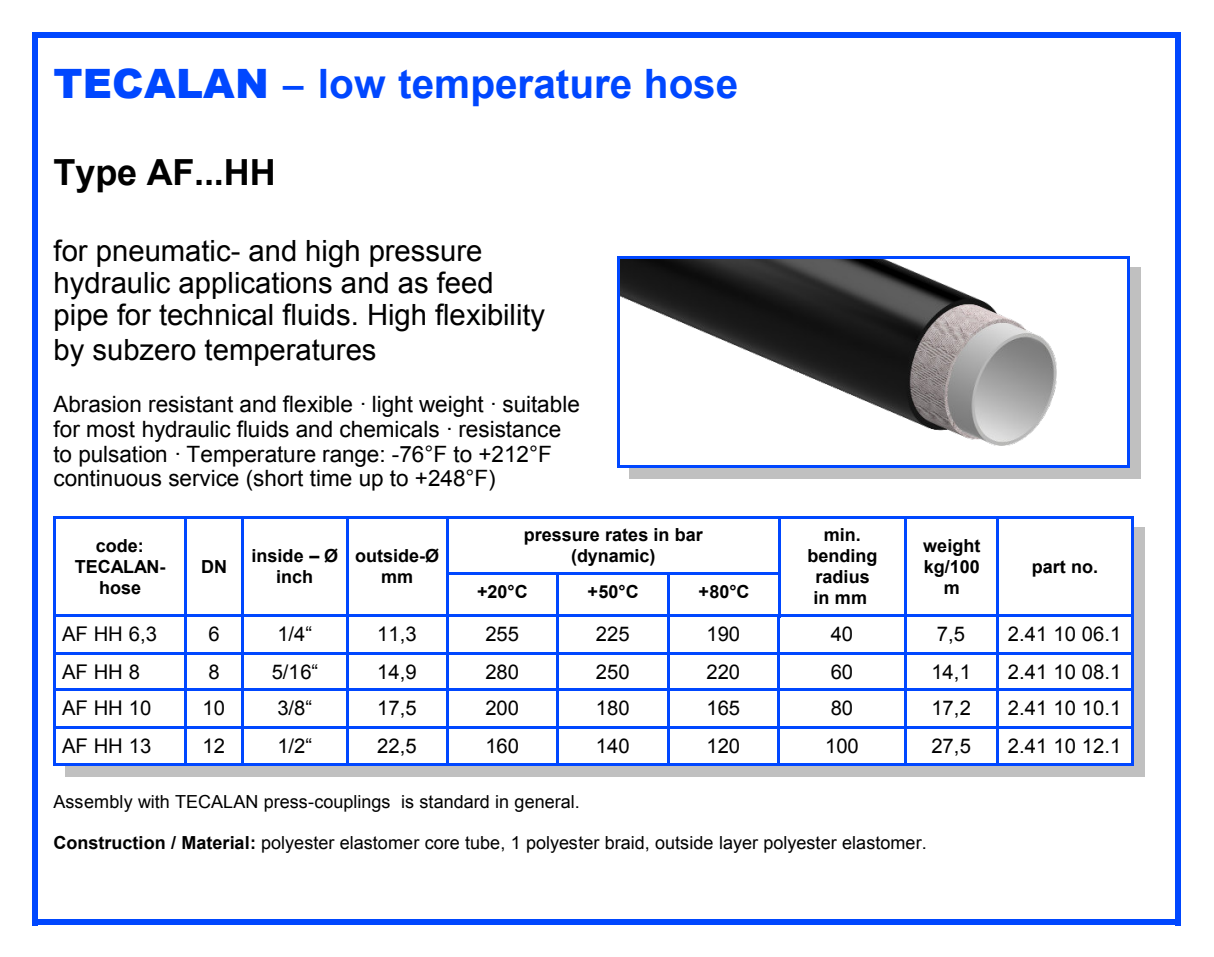
<style>
.page{position:relative;width:1214px;height:957px;background:#fff}
.page>*{position:absolute;margin:0;border:0;box-sizing:border-box;transform-origin:0 0}
.t1{font:700 40.5px "Arial";color:#0047ff}
.t2{font:700 36px "Arial";letter-spacing:-.005em;color:#000}
.t3{font:29.25px/33.1px "Arial";color:#000}
.t4{font:22.5px/24.8px "Arial";color:#000}
.t5{font:20.25px "Arial";color:#000}
.t6{font:18px "Arial";color:#000}
.t7{font:700 18px/20.9px "Arial";color:#000;text-align:center}
.s1{font-weight:900}
.s2{font-weight:700}
</style>
<div class="page">
<div style="left:65px;top:765px;width:1079px;height:11px;background:#c0c0c0"></div>
<div style="left:1132px;top:527px;width:12px;height:238px;background:#c0c0c0"></div>
<div style="left:32px;top:32px;width:6px;height:893px;background:#0047ff"></div>
<div style="left:1174px;top:32px;width:6px;height:893px;background:#0047ff"></div>
<div style="left:32px;top:32px;width:1148px;height:6px;background:#0047ff"></div>
<div style="left:32px;top:919px;width:1148px;height:6px;background:#0047ff"></div>
<hr style="left:54px;top:615px;width:613px;height:2px;background:#0047ff">
<hr style="left:184px;top:516px;width:3px;height:175px;background:#0047ff">
<hr style="left:241px;top:516px;width:2px;height:175px;background:#0047ff">
<hr style="left:346px;top:516px;width:2px;height:175px;background:#0047ff">
<hr style="left:446px;top:516px;width:2px;height:59px;background:#0047ff">
<hr style="left:446px;top:573px;width:332px;height:2px;background:#0047ff">
<hr style="left:446px;top:575px;width:2px;height:116px;background:#0047ff">
<hr style="left:556px;top:575px;width:2px;height:116px;background:#0047ff">
<hr style="left:667px;top:575px;width:2px;height:116px;background:#0047ff">
<hr style="left:778px;top:615px;width:126px;height:2px;background:#0047ff">
<hr style="left:778px;top:516px;width:2px;height:101px;background:#0047ff">
<hr style="left:904px;top:516px;width:3px;height:101px;background:#0047ff">
<hr style="left:904px;top:615px;width:92px;height:2px;background:#0047ff">
<hr style="left:996px;top:516px;width:2px;height:101px;background:#0047ff">
<hr style="left:996px;top:615px;width:137px;height:2px;background:#0047ff">
<hr style="left:54px;top:652px;width:613px;height:2px;background:#0047ff">
<hr style="left:667px;top:652px;width:237px;height:2px;background:#0047ff">
<hr style="left:777px;top:617px;width:2px;height:74px;background:#0047ff">
<hr style="left:904px;top:617px;width:2px;height:74px;background:#0047ff">
<hr style="left:904px;top:652px;width:91px;height:2px;background:#0047ff">
<hr style="left:995px;top:617px;width:3px;height:74px;background:#0047ff">
<hr style="left:995px;top:652px;width:138px;height:2px;background:#0047ff">
<hr style="left:54px;top:689px;width:613px;height:2px;background:#0047ff">
<hr style="left:667px;top:689px;width:237px;height:2px;background:#0047ff">
<hr style="left:904px;top:689px;width:91px;height:2px;background:#0047ff">
<hr style="left:995px;top:689px;width:138px;height:2px;background:#0047ff">
<hr style="left:54px;top:726px;width:613px;height:2px;background:#0047ff">
<hr style="left:184px;top:691px;width:3px;height:37px;background:#0047ff">
<hr style="left:241px;top:691px;width:2px;height:37px;background:#0047ff">
<hr style="left:346px;top:691px;width:2px;height:37px;background:#0047ff">
<hr style="left:446px;top:691px;width:2px;height:37px;background:#0047ff">
<hr style="left:556px;top:691px;width:2px;height:37px;background:#0047ff">
<hr style="left:667px;top:691px;width:2px;height:37px;background:#0047ff">
<hr style="left:667px;top:726px;width:237px;height:2px;background:#0047ff">
<hr style="left:777px;top:691px;width:2px;height:37px;background:#0047ff">
<hr style="left:904px;top:691px;width:2px;height:37px;background:#0047ff">
<hr style="left:904px;top:726px;width:91px;height:2px;background:#0047ff">
<hr style="left:995px;top:691px;width:3px;height:37px;background:#0047ff">
<hr style="left:995px;top:726px;width:138px;height:2px;background:#0047ff">
<hr style="left:184px;top:728px;width:3px;height:37px;background:#0047ff">
<hr style="left:241px;top:728px;width:2px;height:37px;background:#0047ff">
<hr style="left:346px;top:728px;width:2px;height:37px;background:#0047ff">
<hr style="left:446px;top:728px;width:2px;height:37px;background:#0047ff">
<hr style="left:556px;top:728px;width:2px;height:37px;background:#0047ff">
<hr style="left:667px;top:728px;width:2px;height:37px;background:#0047ff">
<hr style="left:777px;top:728px;width:2px;height:37px;background:#0047ff">
<hr style="left:904px;top:728px;width:2px;height:37px;background:#0047ff">
<hr style="left:995px;top:728px;width:3px;height:37px;background:#0047ff">
<hr style="left:667px;top:615px;width:112px;height:2px;background:#0047ff">
<hr style="left:54px;top:516px;width:2px;height:175px;background:#0047ff">
<hr style="left:54px;top:516px;width:850px;height:2px;background:#0047ff">
<hr style="left:904px;top:516px;width:92px;height:2px;background:#0047ff">
<hr style="left:1130px;top:516px;width:3px;height:175px;background:#0047ff">
<hr style="left:996px;top:516px;width:137px;height:2px;background:#0047ff">
<hr style="left:54px;top:691px;width:2px;height:37px;background:#0047ff">
<hr style="left:1130px;top:691px;width:3px;height:37px;background:#0047ff">
<hr style="left:54px;top:728px;width:2px;height:37px;background:#0047ff">
<hr style="left:54px;top:763px;width:613px;height:2px;background:#0047ff">
<hr style="left:667px;top:763px;width:237px;height:2px;background:#0047ff">
<hr style="left:904px;top:763px;width:91px;height:2px;background:#0047ff">
<hr style="left:1130px;top:728px;width:3px;height:37px;background:#0047ff">
<hr style="left:995px;top:763px;width:138px;height:2px;background:#0047ff">
<div style="left:629px;top:468px;width:511px;height:11px;background:#c0c0c0"></div>
<div style="left:1129px;top:268px;width:12px;height:200px;background:#c0c0c0"></div>
<img style="left:620px;top:258px;width:436px;height:187px">
<hr style="left:617px;top:256px;width:3px;height:212px;background:#0047ff">
<hr style="left:1127px;top:256px;width:2px;height:212px;background:#0047ff">
<hr style="left:617px;top:256px;width:512px;height:2px;background:#0047ff">
<hr style="left:617px;top:466px;width:512px;height:2px;background:#0047ff">
<h1 class="t1" style="left:54px;top:69px;width:686px"><span class="s1">TECALAN –</span> low temperature hose</h1>
<h2 class="t2" style="left:54px;top:159px;width:223px">Type AF...HH</h2>
<h3 class="t3" style="left:54px;top:236px;width:493px">for pneumatic- and high pressure hydraulic applications and as feed pipe for technical fluids. High flexibility by subzero temperatures</h3>
<p class="t4" style="left:54px;top:394px;width:528px">Abrasion resistant and flexible · light weight · suitable for most hydraulic fluids and chemicals · resistance to pulsation · Temperature range: -76°F to +212°F continuous service (short time up to +248°F)</p>
<p class="t7" style="left:75px;top:537px;width:92px">code:<br>TECALAN&shy;hose</p>
<p class="t7" style="left:201px;top:558px;width:27px">DN</p>
<p class="t7" style="left:251px;top:547px;width:88px">inside – Ø inch</p>
<p class="t7" style="left:355px;top:547px;width:86px">outside-Ø mm</p>
<p class="t7" style="left:524px;top:526px;width:180px">pressure rates in bar (dynamic)</p>
<p class="t7" style="left:477px;top:583px;width:52px">+20°C</p>
<p class="t7" style="left:587px;top:583px;width:53px">+50°C</p>
<p class="t7" style="left:698px;top:583px;width:53px">+80°C</p>
<p class="t7" style="left:807px;top:526px;width:71px">min. bending radius in mm</p>
<p class="t7" style="left:923px;top:537px;width:59px">weight kg/100 m</p>
<p class="t7" style="left:1031px;top:558px;width:68px">part no.</p>
<p class="t5" style="left:62px;top:627px;width:96px">AF HH 6,3</p>
<p class="t5" style="left:208px;top:627px;width:13px">6</p>
<p class="t5" style="left:277px;top:627px;width:36px">1/4“</p>
<p class="t5" style="left:377px;top:627px;width:41px">11,3</p>
<p class="t5" style="left:485px;top:627px;width:35px">255</p>
<p class="t5" style="left:596px;top:627px;width:35px">225</p>
<p class="t5" style="left:706px;top:627px;width:35px">190</p>
<p class="t5" style="left:830px;top:627px;width:24px">40</p>
<p class="t5" style="left:936px;top:627px;width:30px">7,5</p>
<p class="t5" style="left:1007px;top:627px;width:115px">2.41 10 06.1</p>
<p class="t5" style="left:62px;top:664px;width:79px">AF HH 8</p>
<p class="t5" style="left:208px;top:664px;width:13px">8</p>
<p class="t5" style="left:272px;top:664px;width:48px">5/16“</p>
<p class="t5" style="left:377px;top:664px;width:41px">14,9</p>
<p class="t5" style="left:485px;top:664px;width:35px">280</p>
<p class="t5" style="left:596px;top:664px;width:35px">250</p>
<p class="t5" style="left:706px;top:664px;width:35px">220</p>
<p class="t5" style="left:830px;top:664px;width:24px">60</p>
<p class="t5" style="left:931px;top:664px;width:41px">14,1</p>
<p class="t5" style="left:1007px;top:664px;width:115px">2.41 10 08.1</p>
<p class="t5" style="left:62px;top:701px;width:91px">AF HH 10</p>
<p class="t5" style="left:202px;top:701px;width:24px">10</p>
<p class="t5" style="left:277px;top:701px;width:36px">3/8“</p>
<p class="t5" style="left:377px;top:701px;width:41px">17,5</p>
<p class="t5" style="left:485px;top:701px;width:35px">200</p>
<p class="t5" style="left:596px;top:701px;width:35px">180</p>
<p class="t5" style="left:706px;top:701px;width:35px">165</p>
<p class="t5" style="left:830px;top:701px;width:24px">80</p>
<p class="t5" style="left:931px;top:701px;width:41px">17,2</p>
<p class="t5" style="left:1007px;top:701px;width:115px">2.41 10 10.1</p>
<p class="t5" style="left:62px;top:738px;width:91px">AF HH 13</p>
<p class="t5" style="left:202px;top:738px;width:24px">12</p>
<p class="t5" style="left:277px;top:738px;width:36px">1/2“</p>
<p class="t5" style="left:377px;top:738px;width:41px">22,5</p>
<p class="t5" style="left:485px;top:738px;width:35px">160</p>
<p class="t5" style="left:596px;top:738px;width:35px">140</p>
<p class="t5" style="left:706px;top:738px;width:35px">120</p>
<p class="t5" style="left:825px;top:738px;width:35px">100</p>
<p class="t5" style="left:931px;top:738px;width:41px">27,5</p>
<p class="t5" style="left:1007px;top:738px;width:115px">2.41 10 12.1</p>
<p class="t6" style="left:54px;top:795px;width:527px">Assembly with TECALAN press-couplings is standard in general.</p>
<p class="t6" style="left:54px;top:836px;width:874px"><span class="s2">Construction / Material:</span> polyester elastomer core tube, 1 polyester braid, outside layer polyester elastomer.</p>
</div>
